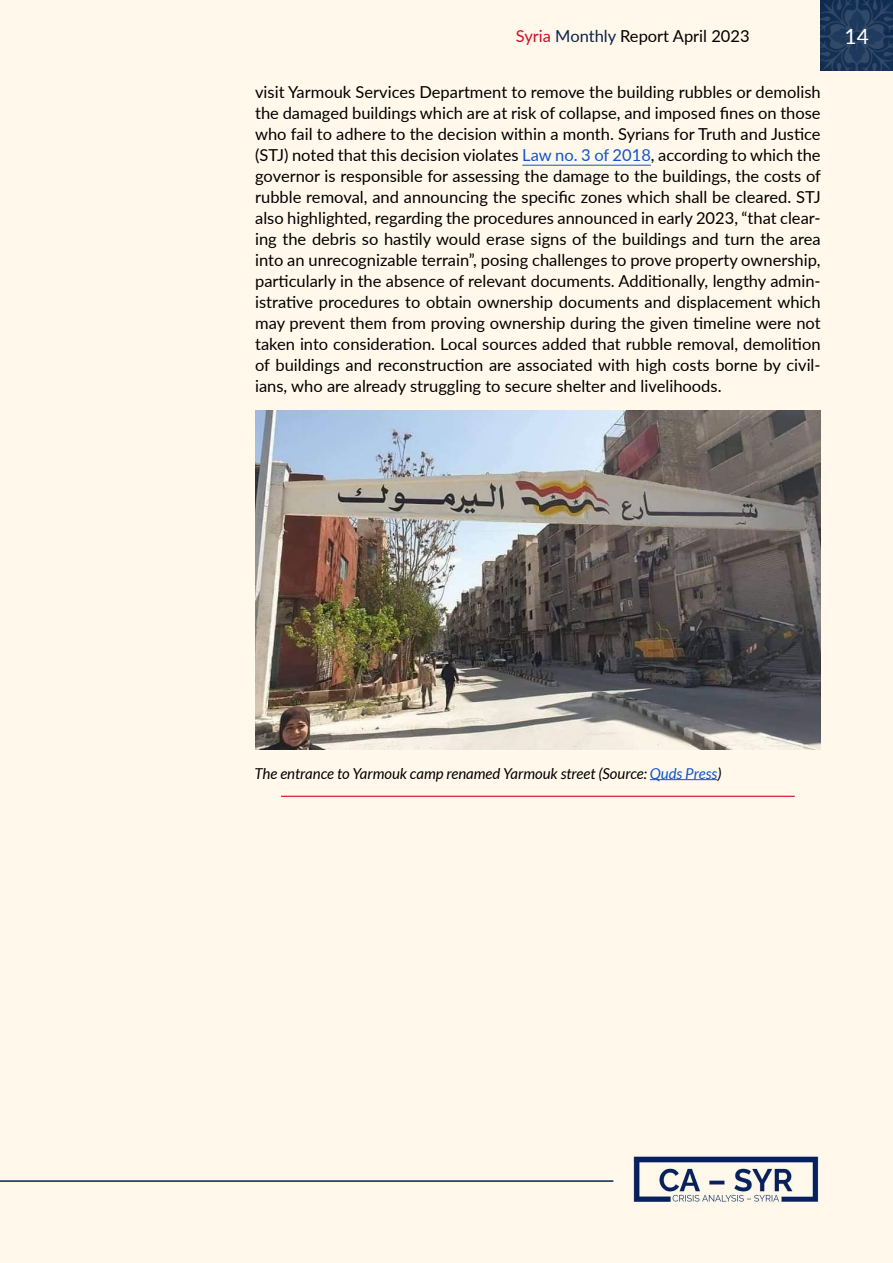
<style>
.page{position:relative;width:893px;height:1263px;background:#fff8eb}
.page>*{position:absolute;margin:0;border:0;box-sizing:border-box;transform-origin:0 0}
.t1{font:21px "Lato";color:#fff}
.t2{font:16.5px/21px "Lato";color:#000;text-align:justify}
.t3{font:italic 15px "Lato";color:#000}
.s1{color:#d70926}
.s2{color:#082348}
.s3{color:#15c}
</style>
<div class="page">
<svg style="left:821px;top:0;width:72px;height:71px;background:#1f3a5b"></svg>
<hr style="left:0;top:1180px;width:613px;height:2px;background:#082348">
<img style="left:633px;top:1156px;width:186px;height:46px">
<hr style="left:522px;top:165px;width:129px;height:1px;background:#15c">
<img style="left:255px;top:410px;width:566px;height:339px">
<hr style="left:650px;top:779px;width:67px;height:1px;background:#15c">
<hr style="left:281px;top:796px;width:514px;height:1px;background:#d70926">
<p class="t2" style="left:516px;top:25px;width:235px"><span class="s1">Syria</span> <span class="s2">Monthly</span> Report April 2023</p>
<p class="t1" style="left:844px;top:21px;width:26px">14</p>
<p class="t2" style="left:255px;top:81px;width:567px">visit Yarmouk Services Department to remove the building rubbles or demolish the damaged buildings which are at risk of collapse, and imposed fines on those who fail to adhere to the decision within a month. Syrians for Truth and Justice (STJ) noted that this decision violates <span class="s3">Law no. 3 of 2018</span>, according to which the governor is responsible for assessing the damage to the buildings, the costs of rubble removal, and announcing the specific zones which shall be cleared. STJ also highlighted, regarding the procedures announced in early 2023, “that clear&shy;ing the debris so hastily would erase signs of the buildings and turn the area into an unrecognizable terrain”, posing challenges to prove property ownership, particularly in the absence of relevant documents. Additionally, lengthy admin&shy;istrative procedures to obtain ownership documents and displacement which may prevent them from proving ownership during the given timeline were not taken into consideration. Local sources added that rubble removal, demolition of buildings and reconstruction are associated with high costs borne by civil&shy;ians, who are already struggling to secure shelter and livelihoods.</p>
<p class="t3" style="left:254px;top:765px;width:468px">The entrance to Yarmouk camp renamed Yarmouk street (Source: <span class="s3">Quds Press</span>)</p>
</div>
